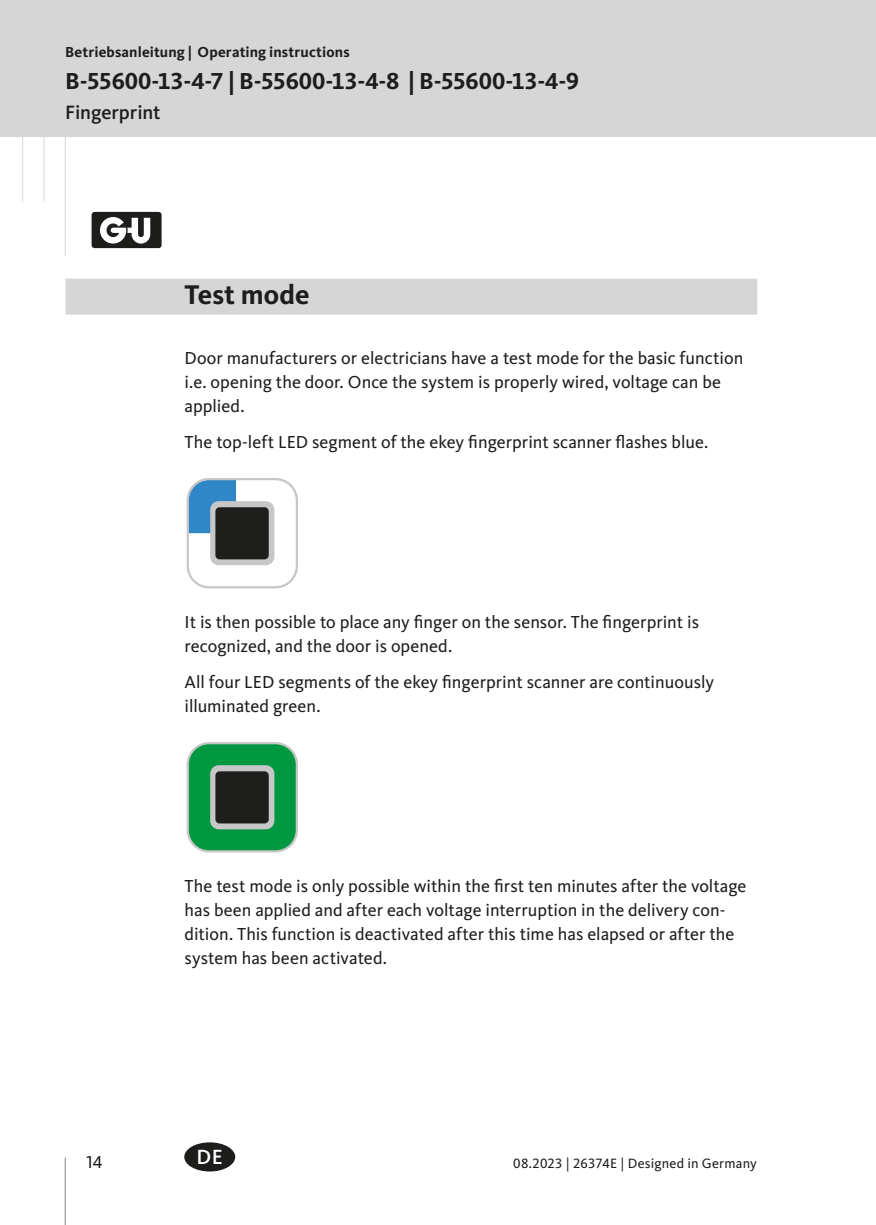
<style>
.page{position:relative;width:876px;height:1225px;background:#fff}
.page>*{position:absolute;margin:0;border:0;box-sizing:border-box;transform-origin:0 0}
.TD_Überschrift_1__Ebene___DIN_A5__IHV__o{font:700 28px "Kievit Pro";color:#1d1d1b}
.t1{font:700 24px "Kievit Pro";letter-spacing:-.015em;color:#1d1d1b}
.t2{font:500 21.4px "Kievit Pro";color:#fff}
.t3{font:500 20px "Kievit Pro";letter-spacing:-.005em;color:#1d1d1b}
.TD_Fließtext{font:18px/24px "Kievit Pro";color:#1d1d1b}
.t4{font:700 15px "Kievit Pro";letter-spacing:.01em;color:#1d1d1b}
.t5{font:14px "Kievit Pro";letter-spacing:.015em;color:#1d1d1b}
</style>
<div class="page">
<hr style="left:65px;top:1157px;width:1px;height:68px;background:#7d8382">
<hr style="left:65px;top:136px;width:1px;height:120px;background:#d6d6d6">
<hr style="left:44px;top:136px;width:1px;height:65px;background:#d6d6d6">
<hr style="left:22px;top:136px;width:1px;height:65px;background:#d6d6d6">
<div style="left:0;top:0;width:859px;height:136px;background:#d6d6d6"></div>
<div style="left:859px;top:0;width:17px;height:136px;background:#d6d6d6"></div>
<div style="left:92px;top:212px;width:70px;height:36px;background:#1d1d1b;border-radius:3px"></div>
<svg style="left:100px;top:217px;width:50px;height:27px"></svg>
<div style="left:184px;top:1142px;width:51px;height:29px;background:#1d1d1b;border-radius:50%"></div>
<div style="left:65px;top:279px;width:692px;height:36px;background:#d6d6d6"></div>
<div style="left:190px;top:481px;width:46px;height:52px;background:#3086c7"></div>
<div style="left:210px;top:501px;width:64px;height:64px;background:#c8c7c7;border-radius:9px"></div>
<div style="left:215px;top:507px;width:54px;height:52px;background:#1e1f1d;border-radius:4px"></div>
<div style="left:187px;top:478px;width:111px;height:110px;border:2px solid #c8c7c7;border-radius:21px"></div>
<div style="left:188px;top:743px;width:108px;height:108px;background:#009741;border-radius:20px"></div>
<div style="left:210px;top:765px;width:64px;height:64px;background:#c8c7c7;border-radius:9px"></div>
<div style="left:215px;top:771px;width:54px;height:52px;background:#1e1f1d;border-radius:4px"></div>
<div style="left:187px;top:742px;width:111px;height:110px;border:2px solid #c8c7c7;border-radius:21px"></div>
<p class="t4" style="left:65px;top:43px;width:286px">Betriebsanleitung | Operating instructions</p>
<h2 class="t1" style="left:65px;top:67px;width:515px">B-55600-13-4-7 | B-55600-13-4-8 | B-55600-13-4-9</h2>
<p class="t3" style="left:65px;top:100px;width:97px">Fingerprint</p>
<p class="TD_Überschrift_1__Ebene___DIN_A5__IHV__o" style="left:185px;top:278px;width:126px">Test mode</p>
<p class="TD_Fließtext" style="left:185px;top:346px;width:560px">Door manufacturers or electricians have a test mode for the basic function i.e. opening the door. Once the system is properly wired, voltage can be applied.</p>
<p class="TD_Fließtext" style="left:185px;top:430px;width:525px">The top-left LED segment of the ekey fingerprint scanner flashes blue.</p>
<p class="TD_Fließtext" style="left:185px;top:610px;width:516px">It is then possible to place any finger on the sensor. The fingerprint is recognized, and the door is opened.</p>
<p class="TD_Fließtext" style="left:185px;top:670px;width:531px">All four LED segments of the ekey fingerprint scanner are continuously illuminated green.</p>
<p class="TD_Fließtext" style="left:185px;top:874px;width:563px">The test mode is only possible within the first ten minutes after the voltage has been applied and after each voltage interruption in the delivery con&shy;dition. This function is deactivated after this time has elapsed or after the system has been activated.</p>
<p class="t2" style="left:197px;top:1144px;width:28px">DE</p>
<p class="TD_Fließtext" style="left:86px;top:1150px;width:18px">14</p>
<p class="t5" style="left:513px;top:1155px;width:245px">08.2023 | 26374E | Designed in Germany</p>
</div>
